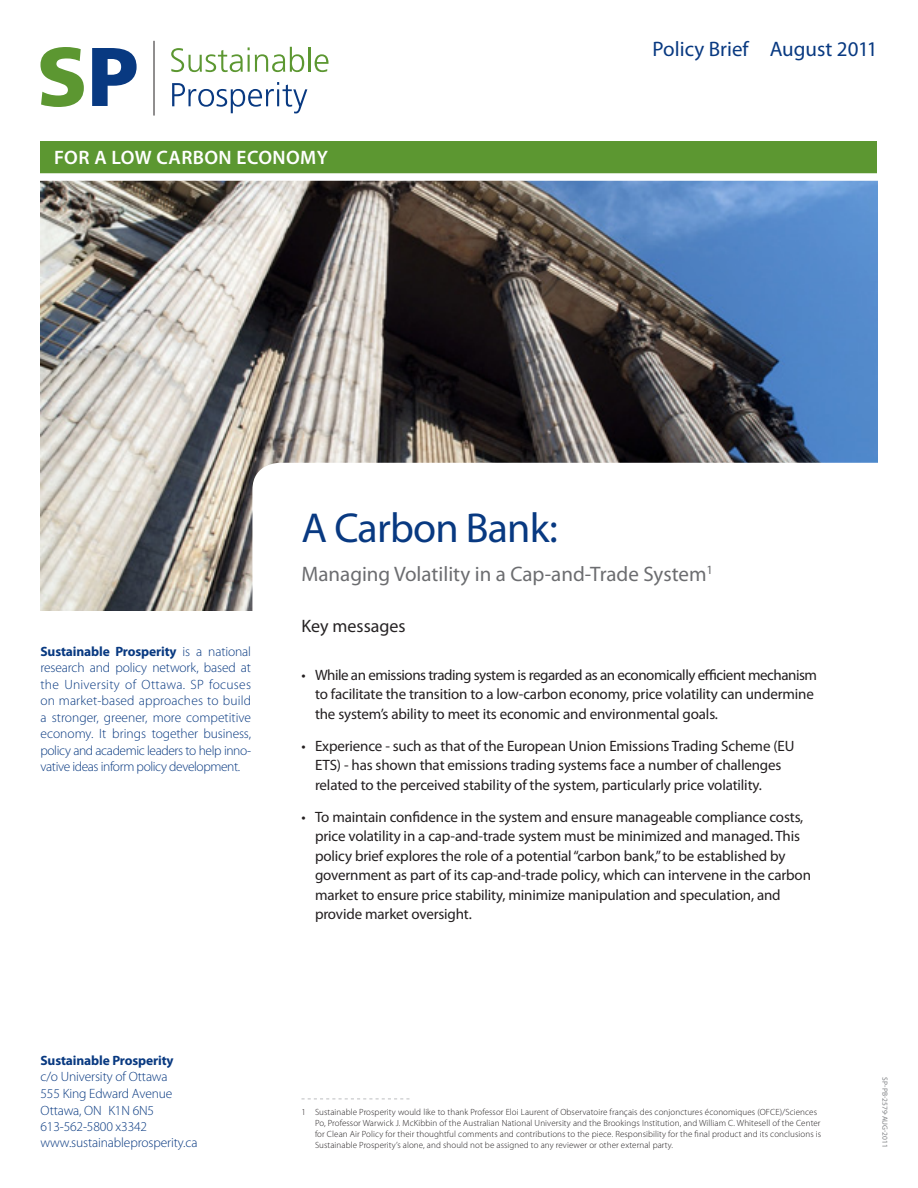
<style>
.page{position:relative;width:918px;height:1188px;background:#fff}
.page>*{position:absolute;margin:0;border:0;box-sizing:border-box;transform-origin:0 0}
.t1{font:42px "Myriad Pro";letter-spacing:-.02em;color:#083981}
.subtitle{font:21px "Myriad Pro";color:#6c6d70}
.t2{font:21px "Myriad Pro";color:#083981}
.t3{font:600 19.5px "Myriad Pro";letter-spacing:.02em;color:#fff}
.chart_body{font:18px "Myriad Pro";color:#262324}
.cover_bullets{font:15px/19.5px "Myriad Pro";letter-spacing:-.01em;color:#231f20}
.cover_blurb{font:300 13.5px/16.5px "Myriad Pro";letter-spacing:-.01em;color:#083981;text-align:justify}
.cover_blurb-2{font:700 13.5px "Myriad Pro";letter-spacing:-.01em;color:#083981}
.footnote{font:300 9px/10.8px "Myriad Pro";letter-spacing:.01em;color:#231f20}
.VIN{font:7.5px "Myriad Pro";letter-spacing:.01em;color:#808285}
.s1{font-weight:700}
</style>
<div class="page">
<img style="left:40px;top:181px;width:838px;height:429px">
<svg style="left:41px;top:47px;width:43px;height:60px"></svg>
<svg style="left:92px;top:48px;width:45px;height:58px"></svg>
<svg style="left:171px;top:47px;width:133px;height:25px"></svg>
<hr style="left:309px;top:47px;width:2px;height:25px;background:#5c9731">
<svg style="left:315px;top:54px;width:13px;height:18px"></svg>
<svg style="left:172px;top:82px;width:135px;height:31px"></svg>
<hr style="left:154px;top:41px;width:1px;height:74px;background:#231f20">
<div style="left:40px;top:142px;width:838px;height:35px;background:#5c9731"></div>
<div style="left:0;top:173px;width:918px;height:8px;background:#fff"></div>
<svg style="left:252px;top:463px;width:626px;height:637px"></svg>
<svg style="left:302px;top:1099px;width:108px;height:1px"></svg>
<p class="t3" style="left:54px;top:145px;width:275px">FOR A LOW CARBON ECONOMY</p>
<p class="t2" style="left:653px;top:36px;width:226px">Policy Brief August 2011</p>
<p class="cover_blurb" style="left:40px;top:643px;width:212px"><span class="s1">Sustainable Prosperity</span> is a national research and policy network, based at the University of Ottawa. SP focuses on market-based approaches to build a stronger, greener, more competitive economy. It brings together business, policy and academic leaders to help inno&shy;vative ideas inform policy development.</p>
<p class="t1" style="left:302px;top:502px;width:258px">A Carbon Bank:</p>
<p class="subtitle" style="left:302px;top:561px;width:413px">Managing Volatility in a Cap-and-Trade System<sup>1</sup></p>
<p class="chart_body" style="left:302px;top:615px;width:106px">Key messages</p>
<p class="cover_bullets" style="left:315px;top:665px;width:504px;text-indent:-14px">• While an emissions trading system is regarded as an economically efficient mechanism to facilitate the transition to a low-carbon economy, price volatility can undermine the system’s ability to meet its economic and environmental goals.</p>
<p class="cover_bullets" style="left:315px;top:736px;width:481px;text-indent:-14px">• Experience - such as that of the European Union Emissions Trading Scheme (EU<br>ETS) - has shown that emissions trading systems face a number of challenges related to the perceived stability of the system, particularly price volatility.</p>
<p class="cover_bullets" style="left:315px;top:807px;width:498px;text-indent:-14px">• To maintain confidence in the system and ensure manageable compliance costs, price volatility in a cap-and-trade system must be minimized and managed. This policy brief explores the role of a potential “carbon bank,” to be established by government as part of its cap-and-trade policy, which can intervene in the carbon market to ensure price stability, minimize manipulation and speculation, and provide market oversight.</p>
<p class="cover_blurb-2" style="left:40px;top:1052px;width:135px">Sustainable Prosperity</p>
<p class="cover_blurb" style="left:40px;top:1069px;width:129px">c/o University of Ottawa</p>
<p class="cover_blurb" style="left:40px;top:1085px;width:133px">555 King Edward Avenue</p>
<p class="cover_blurb" style="left:40px;top:1102px;width:115px">Ottawa, ON K1N 6N5</p>
<p class="cover_blurb" style="left:40px;top:1118px;width:108px">613-562-5800 x3342</p>
<p class="cover_blurb" style="left:40px;top:1135px;width:158px">www.sustainableprosperity.ca</p>
<p class="footnote" style="left:315px;top:1107px;width:508px;text-indent:-14px">1 Sustainable Prosperity would like to thank Professor Eloi Laurent of Observatoire français des conjonctures économiques (OFCE)/Sciences Po, Professor Warwick J. McKibbin of the Australian National University and the Brookings Institution, and William C. Whitesell of the Center for Clean Air Policy for their thoughtful comments and contributions to the piece. Responsibility for the final product and its conclusions is Sustainable Prosperity’s alone, and should not be assigned to any reviewer or other external party.</p>
<p class="VIN" style="left:890px;top:1077px;width:72px;rotate:90deg">SP-PB-2579-AUG-2011</p>
</div>
